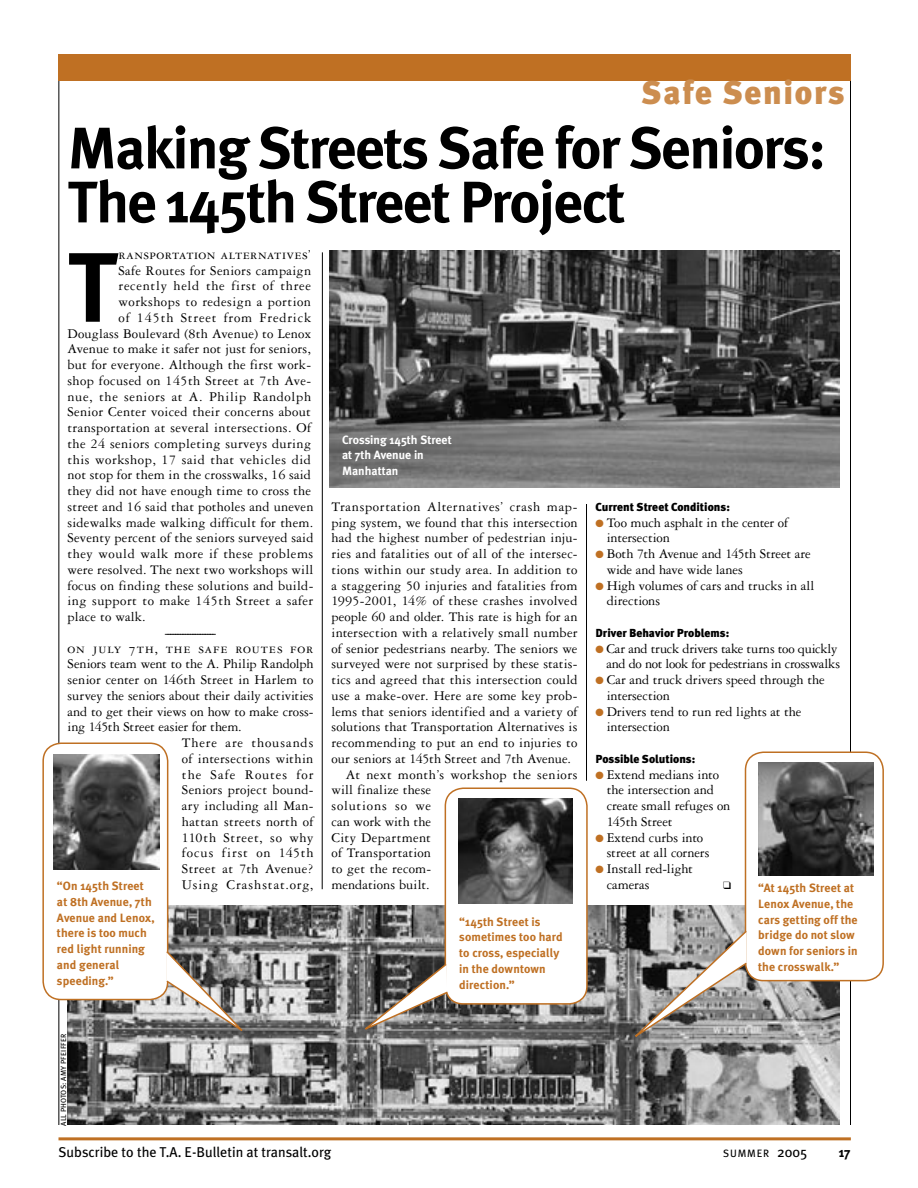
<style>
.page{position:relative;width:918px;height:1188px;background:#fff}
.page>*{position:absolute;margin:0;border:0;box-sizing:border-box;transform-origin:0 0}
.Text_first_graf_5li{font:700 98.55px "Meta Plus";color:#000}
.Hed_Meta_Bold_45pt{font:700 58.5px/54px "Meta Plus";letter-spacing:-.025em;color:#000}
.Running_right{font:900 33px "Meta Plus";letter-spacing:.05em;color:#cc8d4f}
.Text_no_indent{font:14.25px/15.8px "Garamond Three";letter-spacing:-.005em;color:#000}
.Text_first_graf_5li-2{font:14.25px "Garamond Three";letter-spacing:.025em;color:#000}
.Text_w_indent{font:14.25px/15.8px "Garamond Three";letter-spacing:.02em;color:#000}
.t1{font:14.25px "Meta Plus";color:#000}
.Text_first_graf_5li-3{font:14.25px "Garamond Three";letter-spacing:.045em;color:#000}
.Text_first_graf_5li-4{font:14.25px "Garamond Three";letter-spacing:.05em;color:#000}
.Text_first_graf_5li-5{font:14.25px "Garamond Three SC";letter-spacing:.025em;color:#000}
.Text_first_graf_5li-6{font:14.25px "Garamond Three";letter-spacing:.06em;color:#000}
.t2{font:700 13.5px "Meta Plus";color:#000}
.Caption_not_locked{font:700 12px/15.8px "Meta Plus";letter-spacing:.01em;color:#bf7023}
.Caption_white{font:700 12px/15.8px "Meta Plus";color:#fff}
.Text_no_indent-2{font:900 11.7px "Meta Plus";color:#000}
.t3{font:10.65px "Meta Plus";letter-spacing:.08em;color:#000}
.Credit{font:7.5px "Meta Plus";letter-spacing:.025em;color:#000}
.s1{font-family:"Garamond Three SC"}
.s2{color:#bf7023}
.s3{font-size:14.25px}
</style>
<div class="page">
<hr style="left:59px;top:54px;width:1px;height:1071px;background:#000">
<hr style="left:850px;top:54px;width:1px;height:1071px;background:#000">
<div style="left:59px;top:54px;width:792px;height:27px;background:#bf7023"></div>
<hr style="left:59px;top:1137px;width:792px;height:3px;background:#bf7023">
<img style="left:329px;top:251px;width:510px;height:236px">
<img style="left:67px;top:905px;width:773px;height:220px">
<svg style="left:42px;top:742px;width:210px;height:297px"></svg>
<svg style="left:355px;top:787px;width:233px;height:248px"></svg>
<hr style="left:322px;top:252px;width:1px;height:637px;background:#000">
<hr style="left:586px;top:504px;width:1px;height:277px;background:#000">
<svg style="left:622px;top:751px;width:262px;height:296px"></svg>
<p class="Running_right" style="left:642px;top:73px;width:204px">Safe Seniors</p>
<p class="Hed_Meta_Bold_45pt" style="left:68px;top:121px;width:760px">Making Streets Safe for Seniors:<br>The 145th Street Project</p>
<p class="Text_first_graf_5li" style="left:68px;top:231px;width:53px">T</p>
<p class="Text_first_graf_5li-5" style="left:119px;top:247px;width:194px">ransportation alternatives’</p>
<p class="Text_first_graf_5li-2" style="left:119px;top:263px;width:194px">Safe Routes for Seniors campaign</p>
<p class="Text_first_graf_5li-4" style="left:119px;top:278px;width:194px">recently held the first of three</p>
<p class="Text_first_graf_5li-2" style="left:119px;top:294px;width:194px">workshops to redesign a portion</p>
<p class="Text_first_graf_5li-6" style="left:119px;top:310px;width:194px">of 145th Street from Fredrick</p>
<p class="Text_first_graf_5li-2" style="left:68px;top:326px;width:245px">Douglass Boulevard (8th Avenue) to Lenox</p>
<p class="Text_first_graf_5li-2" style="left:68px;top:341px;width:245px">Avenue to make it safer not just for seniors,</p>
<p class="Text_first_graf_5li-2" style="left:68px;top:357px;width:245px">but for everyone. Although the first work-</p>
<p class="Text_first_graf_5li-2" style="left:68px;top:373px;width:245px">shop focused on 145th Street at 7th Ave-</p>
<p class="Text_first_graf_5li-3" style="left:68px;top:389px;width:245px">nue, the seniors at A. Philip Randolph</p>
<p class="Text_first_graf_5li-2" style="left:68px;top:404px;width:245px">Senior Center voiced their concerns about</p>
<p class="Text_first_graf_5li-2" style="left:68px;top:420px;width:245px">transportation at several intersections. Of</p>
<p class="Text_first_graf_5li-2" style="left:68px;top:436px;width:245px">the 24 seniors completing surveys during</p>
<p class="Text_first_graf_5li-2" style="left:68px;top:452px;width:245px">this workshop, 17 said that vehicles did</p>
<p class="Text_first_graf_5li-2" style="left:68px;top:467px;width:245px">not stop for them in the crosswalks, 16 said</p>
<p class="Text_first_graf_5li-2" style="left:68px;top:483px;width:245px">they did not have enough time to cross the</p>
<p class="Text_first_graf_5li-2" style="left:68px;top:499px;width:248px">street and 16 said that potholes and uneven</p>
<p class="Text_first_graf_5li-2" style="left:68px;top:515px;width:247px">sidewalks made walking difficult for them.</p>
<p class="Text_first_graf_5li-2" style="left:68px;top:530px;width:248px">Seventy percent of the seniors surveyed said</p>
<p class="Text_first_graf_5li-2" style="left:68px;top:546px;width:247px">they would walk more if these problems</p>
<p class="Text_first_graf_5li-2" style="left:68px;top:562px;width:247px">were resolved. The next two workshops will</p>
<p class="Text_first_graf_5li-2" style="left:68px;top:578px;width:248px">focus on finding these solutions and build-</p>
<p class="Text_first_graf_5li-2" style="left:68px;top:593px;width:247px">ing support to make 145th Street a safer</p>
<p class="Text_first_graf_5li-2" style="left:68px;top:609px;width:80px">place to walk.</p>
<p class="Text_no_indent" style="left:165px;top:624px;width:53px">--------------------</p>
<p class="Text_no_indent" style="left:68px;top:640px;width:248px;text-align:justify"><span class="s1">on july 7th, the safe routes for </span>Seniors team went to the A. Philip Randolph senior center on 146th Street in Harlem to survey the seniors about their daily activities and to get their views on how to make cross&shy;ing 145th Street easier for them.</p>
<p class="Text_no_indent" style="left:182px;top:735px;width:133px;text-align:justify">There are thousands of intersections within the Safe Routes for Seniors project bound&shy;ary including all Man&shy;hattan streets north of 110th Street, so why focus first on 145th Street at 7th Avenue?<br>Using Crashstat.org,</p>
<p class="Caption_not_locked" style="left:57px;top:878px;width:99px">“On 145th Street at 8th Avenue, 7th<br>Avenue and Lenox, there is too much red light running and general speeding.”</p>
<p class="Caption_white" style="left:342px;top:431px;width:111px">Crossing 145th Street at 7th Avenue in<br>Manhattan</p>
<p class="Text_no_indent" style="left:332px;top:498px;width:248px;text-align:justify">Transportation Alternatives’ crash map&shy;ping system, we found that this intersection had the highest number of pedestrian inju&shy;ries and fatalities out of all of the intersec&shy;tions within our study area. In addition to a staggering 50 injuries and fatalities from 1995-2001, 14% of these crashes involved people 60 and older. This rate is high for an intersection with a relatively small number of senior pedestrians nearby. The seniors we surveyed were not surprised by these statis&shy;tics and agreed that this intersection could use a make-over. Here are some key prob&shy;lems that seniors identified and a variety of solutions that Transportation Alternatives is recommending to put an end to injuries to our seniors at 145th Street and 7th Avenue.</p>
<p class="Text_w_indent" style="left:332px;top:766px;width:247px;text-indent:14px">At next month’s workshop the seniors will finalize these<br>solutions so we<br>can work with the<br>City Department<br>of Transportation<br>to get the recom-<br>mendations built.</p>
<p class="Caption_not_locked" style="left:459px;top:913px;width:105px">“145th Street is sometimes too hard to cross, especially in the downtown direction.”</p>
<p class="Text_no_indent-2" style="left:596px;top:500px;width:136px">Current Street Conditions:</p>
<p class="Text_no_indent" style="left:607px;top:514px;width:183px;text-indent:-11px"><span class="s2">●</span> Too much asphalt in the center of intersection</p>
<p class="Text_no_indent" style="left:607px;top:546px;width:206px;text-indent:-11px"><span class="s2">●</span> Both 7th Avenue and 145th Street are wide and have wide lanes</p>
<p class="Text_no_indent" style="left:607px;top:577px;width:209px;text-indent:-11px"><span class="s2">●</span> High volumes of cars and trucks in all directions</p>
<p class="Text_no_indent-2" style="left:596px;top:626px;width:135px">Driver Behavior Problems:</p>
<p class="Text_no_indent" style="left:596px;top:640px;width:246px;text-align:right"><span class="s2">●</span> Car and truck drivers take turns too quickly and do not look for pedestrians in crosswalks</p>
<p class="Text_no_indent" style="left:607px;top:672px;width:219px;text-indent:-11px"><span class="s2">●</span> Car and truck drivers speed through the intersection</p>
<p class="Text_no_indent" style="left:607px;top:703px;width:196px;text-indent:-11px"><span class="s2">●</span> Drivers tend to run red lights at the intersection</p>
<p class="Text_no_indent-2" style="left:596px;top:752px;width:101px">Possible Solutions:</p>
<p class="Text_no_indent" style="left:607px;top:766px;width:125px;text-indent:-11px"><span class="s2">●</span> Extend medians into the intersection and create small refuges on<br>145th Street</p>
<p class="Text_no_indent" style="left:607px;top:829px;width:104px;text-indent:-11px"><span class="s2">●</span> Extend curbs into street at all corners</p>
<p class="Text_no_indent" style="left:607px;top:861px;width:88px;text-indent:-11px"><span class="s2">●</span> Install red-light cameras</p>
<p class="Caption_not_locked" style="left:758px;top:880px;width:101px">“At 145th Street at<br>Lenox Avenue, the cars getting off the bridge do not slow down for seniors in the crosswalk.”</p>
<p class="Credit" style="left:59px;top:1126px;width:94px;rotate:-90deg">ALL PHOTOS: AMY PFEIFFER</p>
<p class="t1" style="left:58px;top:1143px;width:274px">Subscribe to the T.A. E-Bulletin at transalt.org</p>
<p class="t3" style="left:723px;top:1147px;width:86px">SUMMER <span class="s3">2005</span></p>
<p class="t2" style="left:839px;top:1144px;width:13px">17</p>
</div>
